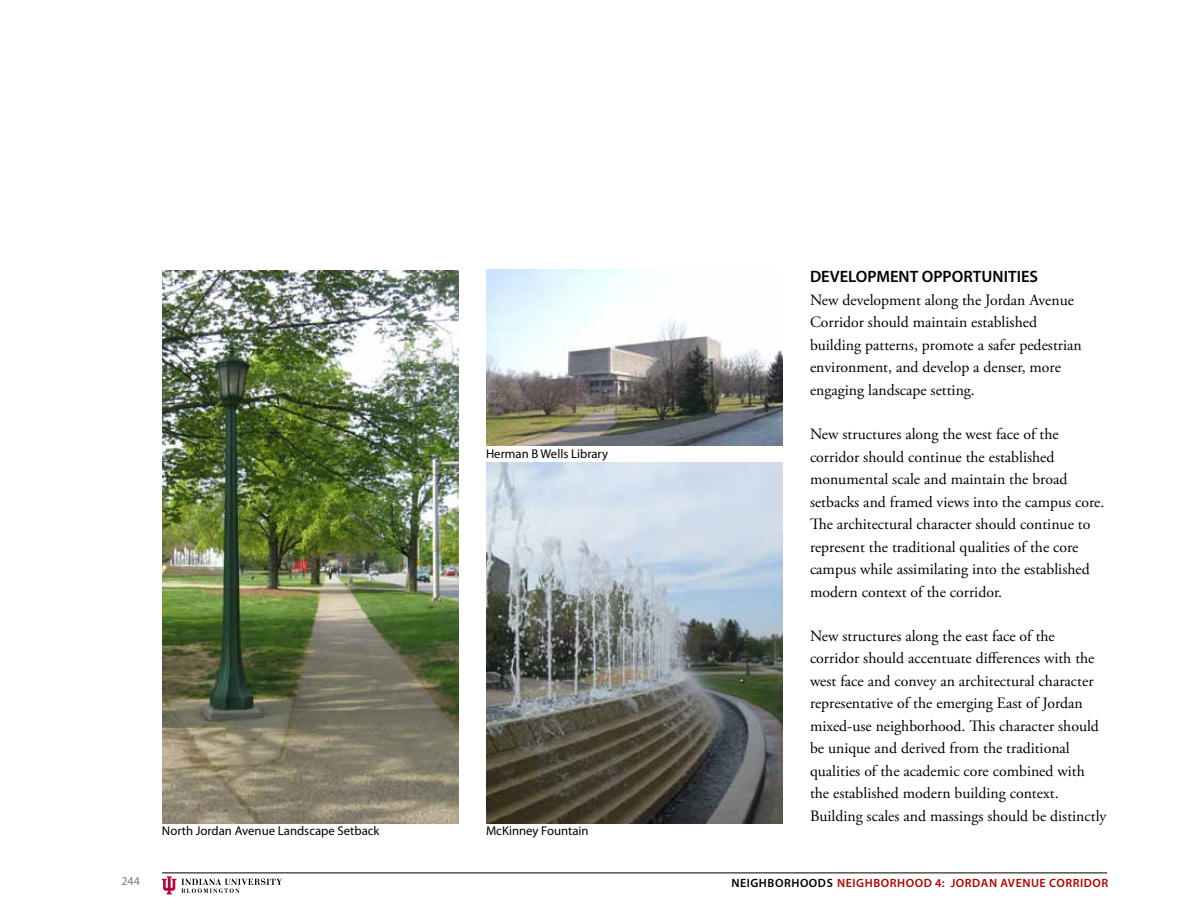
<style>
.page{position:relative;width:1188px;height:918px;background:#fff}
.page>*{position:absolute;margin:0;border:0;box-sizing:border-box;transform-origin:0 0}
.t1{font:600 16.5px "Myriad Pro";color:#000}
.t2{font:15.75px/22.5px "Adobe Garamond Pro";color:#000}
.t3{font:12.75px "Myriad Pro";color:#000}
.t4{font:600 12px "Myriad Pro";letter-spacing:.045em;color:#b20000}
.t5{font:600 12px "Myriad Pro";color:#000}
.t6{font:12px "Myriad Pro";color:#77787b}
</style>
<div class="page">
<hr style="left:162px;top:872px;width:945px;height:2px;background:#54534a">
<svg style="left:162px;top:876px;width:120px;height:19px"></svg>
<img style="left:486px;top:270px;width:296px;height:175px">
<img style="left:162px;top:270px;width:297px;height:554px">
<img style="left:486px;top:462px;width:297px;height:362px">
<p class="t3" style="left:486px;top:447px;width:124px">Herman B Wells Library</p>
<p class="t3" style="left:162px;top:823px;width:219px">North Jordan Avenue Landscape Setback</p>
<p class="t3" style="left:486px;top:823px;width:104px">McKinney Fountain</p>
<p class="t1" style="left:810px;top:266px;width:230px">DEVELOPMENT OPPORTUNITIES</p>
<p class="t2" style="left:810px;top:289px;width:273px">New development along the Jordan Avenue Corridor should maintain established building patterns, promote a safer pedestrian environment, and develop a denser, more engaging landscape setting.</p>
<p class="t2" style="left:810px;top:423px;width:296px">New structures along the west face of the corridor should continue the established monumental scale and maintain the broad setbacks and framed views into the campus core.<br>The architectural character should continue to represent the traditional qualities of the core campus while assimilating into the established modern context of the corridor.</p>
<p class="t2" style="left:810px;top:625px;width:298px">New structures along the east face of the corridor should accentuate differences with the west face and convey an architectural character representative of the emerging East of Jordan mixed-use neighborhood. This character should be unique and derived from the traditional qualities of the academic core combined with the established modern building context.<br>Building scales and massings should be distinctly</p>
<p class="t6" style="left:122px;top:875px;width:20px">244</p>
<p class="t5" style="left:731px;top:875px;width:9px">NEIGHBORHOODS</p>
<p class="t4" style="left:837px;top:875px;width:273px">NEIGHBORHOOD 4: JORDAN AVENUE CORRIDOR</p>
</div>
